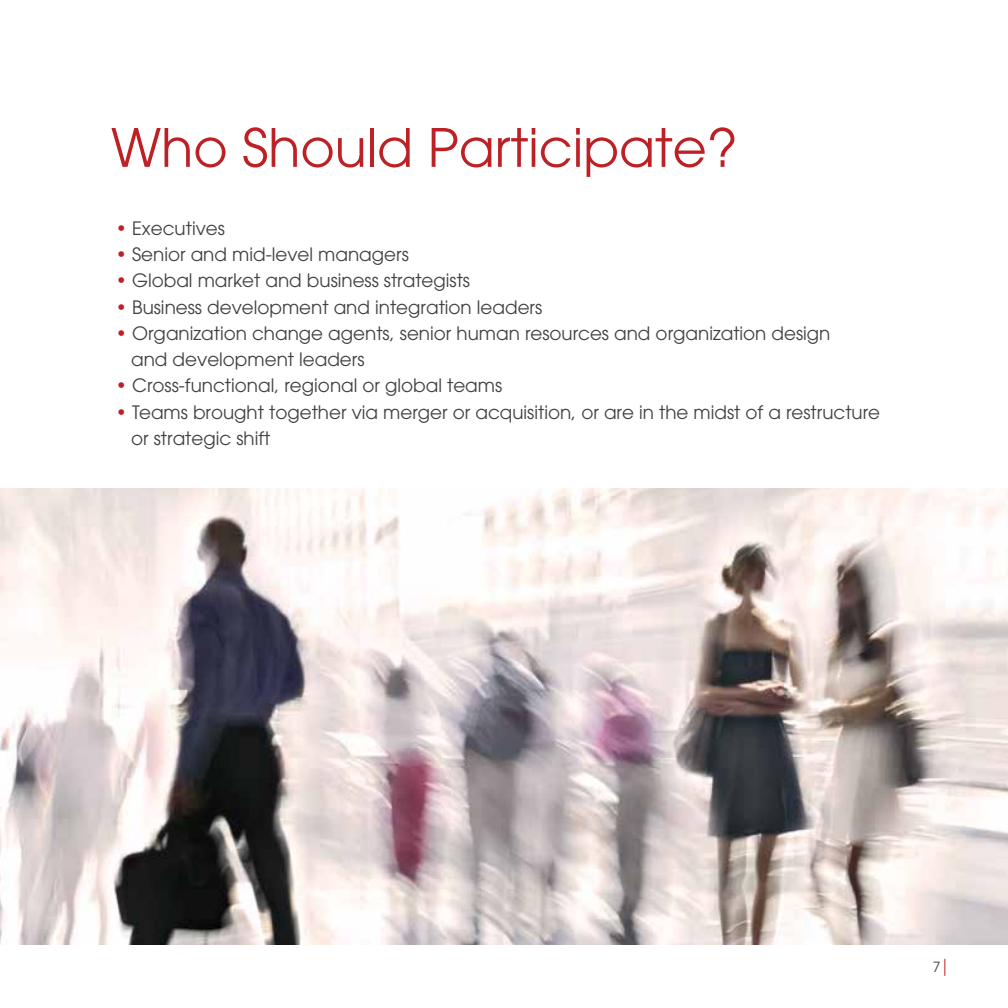
<style>
.page{position:relative;width:1008px;height:1008px;background:#fff}
.page>*{position:absolute;margin:0;border:0;box-sizing:border-box;transform-origin:0 0}
.t1{font:52.5px "Avant Garde";color:#bd2025}
.t2{font:18.38px/26.2px "Avant Garde";color:#414042}
.t3{font:14px "Avant Garde";color:#414042}
.s1{color:#bd2025}
</style>
<div class="page">
<img style="left:0;top:488px;width:1008px;height:457px">
<svg style="left:944px;top:959px;width:1px;height:17px"></svg>
<h1 class="t1" style="left:111px;top:117px;width:628px">Who Should Participate?</h1>
<p class="t2" style="left:116px;top:215px;width:111px"><span class="s1">•</span> Executives</p>
<p class="t2" style="left:116px;top:241px;width:294px"><span class="s1">•</span> Senior and mid-level managers</p>
<p class="t2" style="left:116px;top:267px;width:356px"><span class="s1">•</span> Global market and business strategists</p>
<p class="t2" style="left:116px;top:294px;width:428px"><span class="s1">•</span> Business development and integration leaders</p>
<p class="t2" style="left:131px;top:320px;width:701px;text-indent:-15px"><span class="s1">•</span> Organization change agents, senior human resources and organization design and development leaders</p>
<p class="t2" style="left:116px;top:372px;width:388px"><span class="s1">•</span> Cross-functional, regional or global teams</p>
<p class="t2" style="left:131px;top:399px;width:751px;text-indent:-15px"><span class="s1">•</span> Teams brought together via merger or acquisition, or are in the midst of a restructure or strategic shift</p>
<p class="t3" style="left:933px;top:959px;width:9px">7</p>
</div>
